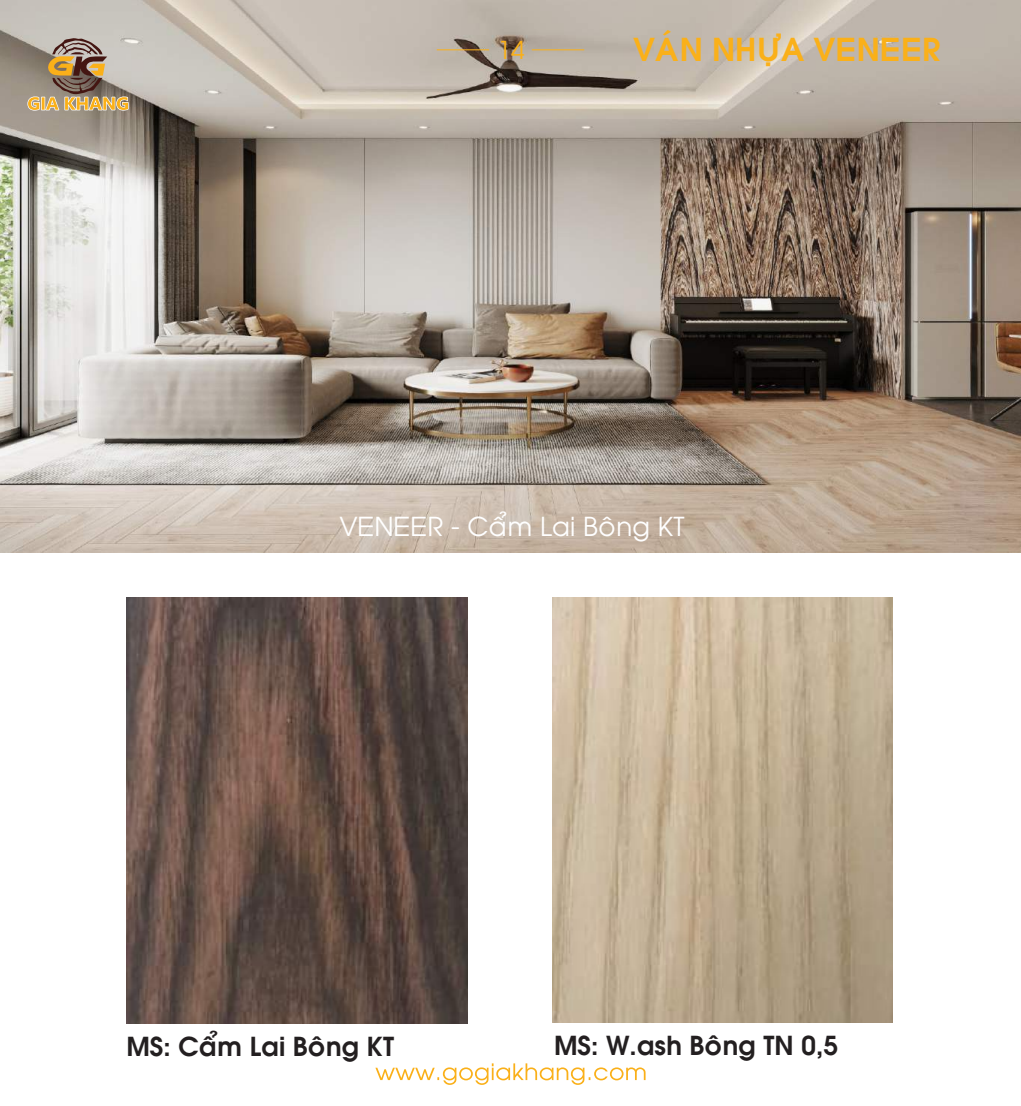
<style>
.page{position:relative;width:1021px;height:1106px;background:#fff}
.page>*{position:absolute;margin:0;border:0;box-sizing:border-box;transform-origin:0 0}
.t1{font:31.35px "HP Avo,Bold";color:#fab019}
.t2{font:25.95px "HP Avo,Bold";color:#231f20}
.t3{font:25.95px "HP Avo";color:#fff}
.t4{font:24.6px "HP Avo";color:#fab019}
</style>
<div class="page">
<img style="left:0;top:0;width:1020px;height:553px">
<hr style="left:437px;top:49px;width:52px;height:1px;background:#fab019">
<hr style="left:532px;top:49px;width:52px;height:1px;background:#fab019">
<svg style="left:27px;top:38px;width:102px;height:73px;background:#a99478"></svg>
<svg style="left:375px;top:1063px;width:270px;height:21px"></svg>
<img style="left:552px;top:597px;width:340px;height:425px">
<img style="left:127px;top:597px;width:340px;height:426px">
<p class="t4" style="left:497px;top:30px;width:29px">14</p>
<p class="t1" style="left:633px;top:22px;width:309px">VAÙN NHÖÏA VENEER</p>
<p class="t3" style="left:339px;top:505px;width:347px">VENEER - Caåm Lai Boâng KT</p>
<p class="t2" style="left:126px;top:1023px;width:269px">MS: Caåm Lai Boâng KT</p>
<p class="t2" style="left:554px;top:1022px;width:286px">MS: W.ash Boâng TN 0,5</p>
</div>
